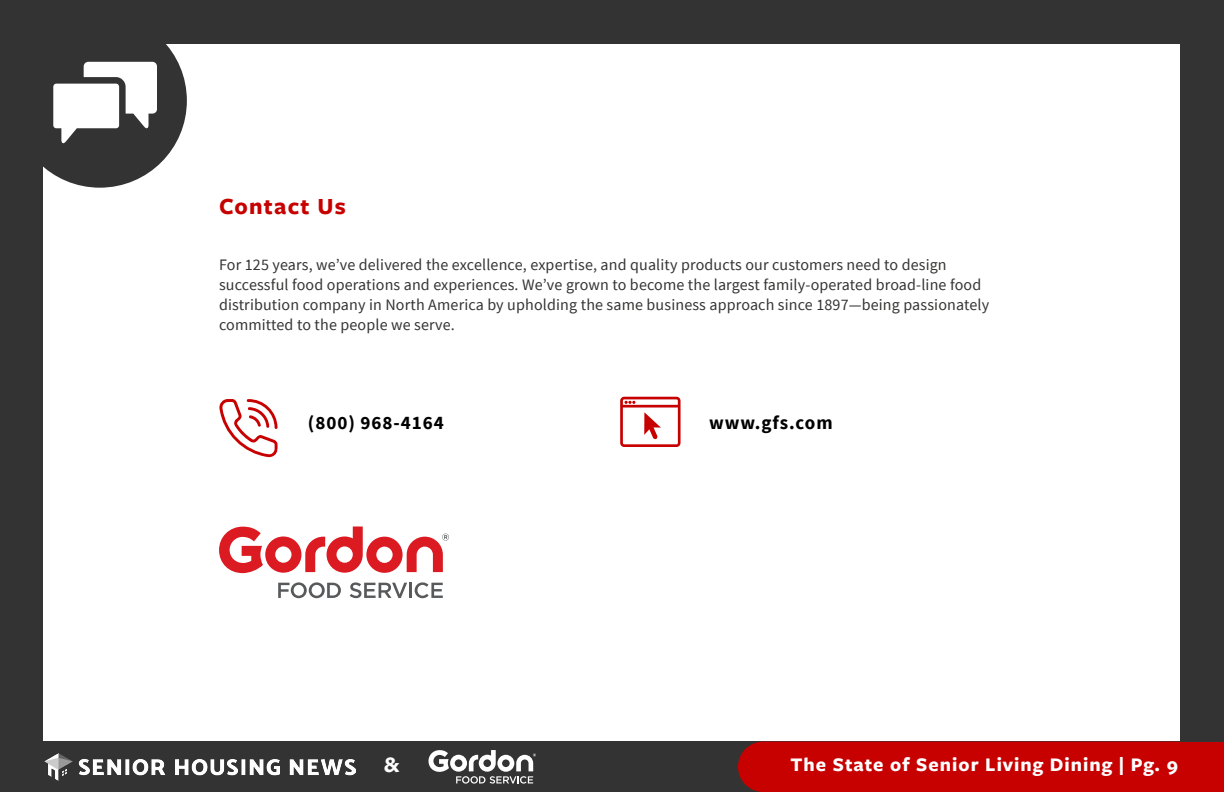
<style>
.page{position:relative;width:1224px;height:792px;background:#fff}
.page>*{position:absolute;margin:0;border:0;box-sizing:border-box;transform-origin:0 0}
.t1{font:700 24px "Freight Sans Pro";letter-spacing:.05em;color:#c70100}
.t2{font:700 23px "Freight Sans Pro";color:#fff}
.t3{font:700 20px "Freight Sans Pro";letter-spacing:.05em;color:#fff}
.t4{font:700 19px "Source Sans Pro";letter-spacing:.05em;color:#000}
.t5{font:16px/20px "Source Sans Pro";letter-spacing:.01em;color:#343433}
</style>
<div class="page">
<div style="left:0;top:742px;width:1224px;height:50px;background:#333"></div>
<div style="left:738px;top:742px;width:486px;height:50px;background:#c70100"></div>
<img style="left:45px;top:753px;width:310px;height:27px">
<svg style="left:428px;top:750px;width:108px;height:34px"></svg>
<div style="left:1180px;top:9px;width:44px;height:733px;background:#333"></div>
<div style="left:13px;top:14px;width:174px;height:174px;background:#333;border-radius:50%"></div>
<div style="left:0;top:0;width:43px;height:751px;background:#333"></div>
<div style="left:0;top:0;width:1224px;height:44px;background:#333"></div>
<svg style="left:53px;top:62px;width:104px;height:82px"></svg>
<svg style="left:620px;top:397px;width:61px;height:50px"></svg>
<svg style="left:219px;top:399px;width:59px;height:58px"></svg>
<svg style="left:278px;top:582px;width:63px;height:16px"></svg>
<svg style="left:350px;top:582px;width:57px;height:16px"></svg>
<hr style="left:409px;top:583px;width:3px;height:15px;background:#58595b">
<svg style="left:415px;top:582px;width:28px;height:16px"></svg>
<svg style="left:219px;top:527px;width:230px;height:46px"></svg>
<h1 class="t1" style="left:219px;top:190px;width:128px">Contact Us</h1>
<p class="t5" style="left:219px;top:254px;width:772px">For 125 years, we’ve delivered the excellence, expertise, and quality products our customers need to design successful food operations and experiences. We’ve grown to become the largest family-operated broad-line food distribution company in North America by upholding the same business approach since 1897—being passionately committed to the people we serve.</p>
<p class="t4" style="left:308px;top:410px;width:137px">(800) 968-4164</p>
<p class="t4" style="left:709px;top:410px;width:125px">www.gfs.com</p>
<h2 class="t2" style="left:384px;top:748px;width:17px">&amp;</h2>
<p class="t3" style="left:791px;top:751px;width:389px">The State of Senior Living Dining | Pg. 9</p>
</div>
